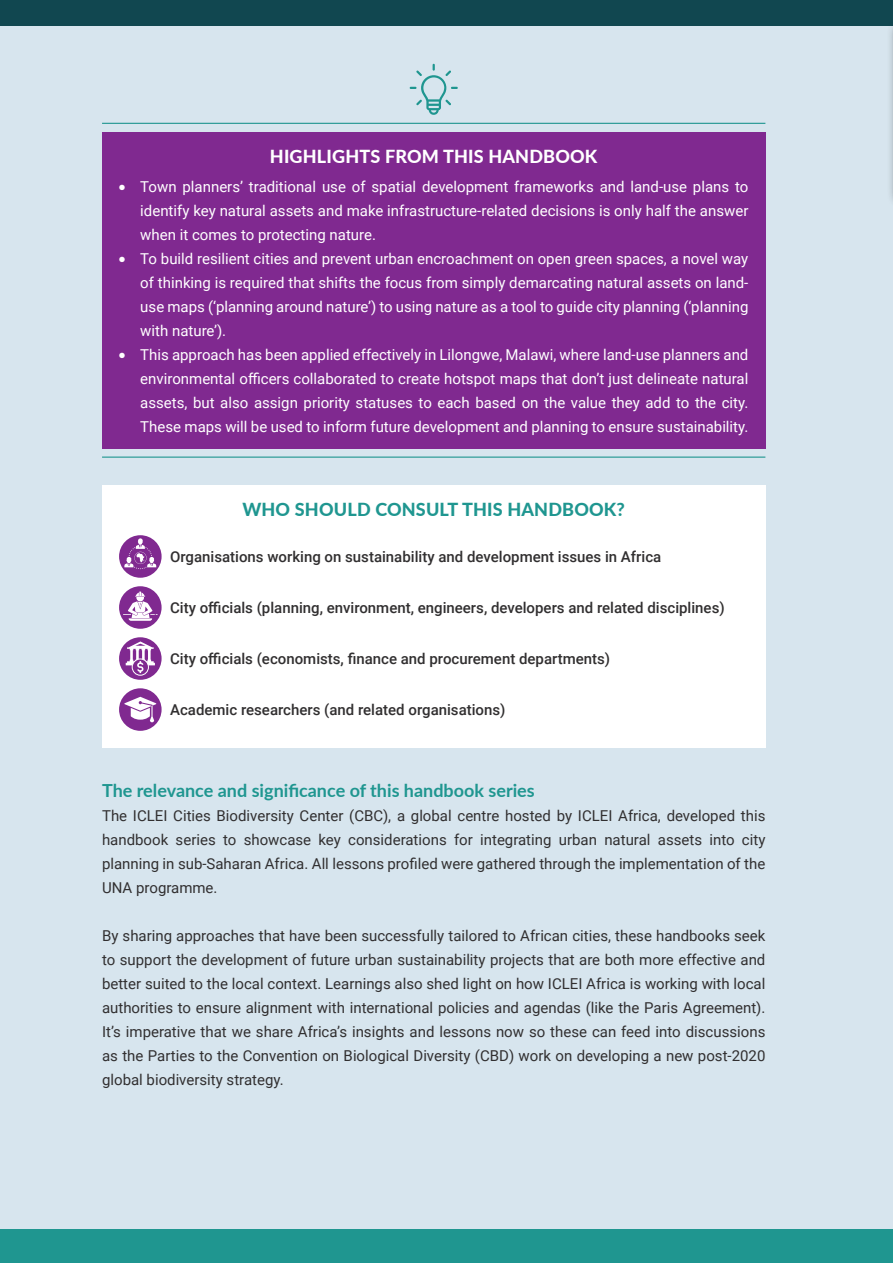
<style>
.page{position:relative;width:893px;height:1263px;background:#fff}
.page>*{position:absolute;margin:0;border:0;box-sizing:border-box;transform-origin:0 0}
.t1{font:700 18px "Lato";color:#1f9690}
.t2{font:800 18px "Lato";letter-spacing:.01em;color:#1f9690}
.t3{font:800 18px "Lato";letter-spacing:.01em;color:#fff}
.t4{font:15px/24px "Roboto";color:#312f30;text-align:justify}
.t5{font:15px/24px "Roboto";color:#fff;text-align:justify}
.t6{font:500 15px "Roboto";color:#312f30}
</style>
<div class="page">
<div style="left:0;top:0;width:892px;height:1263px;background:#d7e5ee"></div>
<div style="left:0;top:1229px;width:892px;height:34px;background:#1f9690"></div>
<div style="left:0;top:0;width:892px;height:26px;background:#114750"></div>
<div style="left:886px;top:18px;width:7px;height:189px;background:#cfdde5"></div>
<div style="left:102px;top:132px;width:663px;height:317px;background:#802990"></div>
<hr style="left:102px;top:123px;width:663px;height:1px;background:#1f9690">
<hr style="left:102px;top:457px;width:663px;height:1px;background:#1f9690">
<svg style="left:410px;top:64px;width:48px;height:51px"></svg>
<div style="left:102px;top:485px;width:663px;height:263px;background:#fff"></div>
<div style="left:119px;top:535px;width:43px;height:43px;background:#802990;border-radius:50%"></div>
<svg style="left:124px;top:538px;width:32px;height:31px"></svg>
<div style="left:119px;top:586px;width:43px;height:43px;background:#802990;border-radius:50%"></div>
<svg style="left:123px;top:591px;width:35px;height:30px"></svg>
<svg style="left:119px;top:637px;width:43px;height:43px"></svg>
<div style="left:132px;top:659px;width:17px;height:17px;border:1px solid #fff;border-radius:50%"></div>
<svg style="left:126px;top:641px;width:29px;height:32px"></svg>
<div style="left:119px;top:688px;width:43px;height:43px;background:#802990;border-radius:50%"></div>
<svg style="left:124px;top:697px;width:32px;height:25px"></svg>
<p class="t3" style="left:270px;top:143px;width:329px">HIGHLIGHTS FROM THIS HANDBOOK</p>
<p class="t5" style="left:140px;top:174px;width:610px;text-indent:-21px">● Town planners’ traditional use of spatial development frameworks and land-use plans to identify key natural assets and make infrastructure-related decisions is only half the answer when it comes to protecting nature.</p>
<p class="t5" style="left:140px;top:246px;width:610px;text-indent:-21px">● To build resilient cities and prevent urban encroachment on open green spaces, a novel way of thinking is required that shifts the focus from simply demarcating natural assets on land&shy;use maps (‘planning around nature’) to using nature as a tool to guide city planning (‘planning with nature’).</p>
<p class="t5" style="left:140px;top:342px;width:610px;text-indent:-21px">● This approach has been applied effectively in Lilongwe, Malawi, where land-use planners and environmental officers collaborated to create hotspot maps that don’t just delineate natural assets, but also assign priority statuses to each based on the value they add to the city.<br>These maps will be used to inform future development and planning to ensure sustainability.</p>
<p class="t2" style="left:242px;top:496px;width:384px">WHO SHOULD CONSULT THIS HANDBOOK?</p>
<p class="t6" style="left:170px;top:546px;width:493px">Organisations working on sustainability and development issues in Africa</p>
<p class="t6" style="left:170px;top:597px;width:556px">City officials (planning, environment, engineers, developers and related disciplines)</p>
<p class="t6" style="left:170px;top:648px;width:442px">City officials (economists, finance and procurement departments)</p>
<p class="t6" style="left:170px;top:699px;width:337px">Academic researchers (and related organisations)</p>
<p class="t1" style="left:102px;top:777px;width:434px">The relevance and significance of this handbook series</p>
<p class="t4" style="left:102px;top:803px;width:665px">The ICLEI Cities Biodiversity Center (CBC), a global centre hosted by ICLEI Africa, developed this handbook series to showcase key considerations for integrating urban natural assets into city planning in sub-Saharan Africa. All lessons profiled were gathered through the implementation of the UNA programme.</p>
<p class="t4" style="left:102px;top:923px;width:665px">By sharing approaches that have been successfully tailored to African cities, these handbooks seek to support the development of future urban sustainability projects that are both more effective and better suited to the local context. Learnings also shed light on how ICLEI Africa is working with local authorities to ensure alignment with international policies and agendas (like the Paris Agreement).<br>It’s imperative that we share Africa’s insights and lessons now so these can feed into discussions as the Parties to the Convention on Biological Diversity (CBD) work on developing a new post-2020 global biodiversity strategy.</p>
</div>
